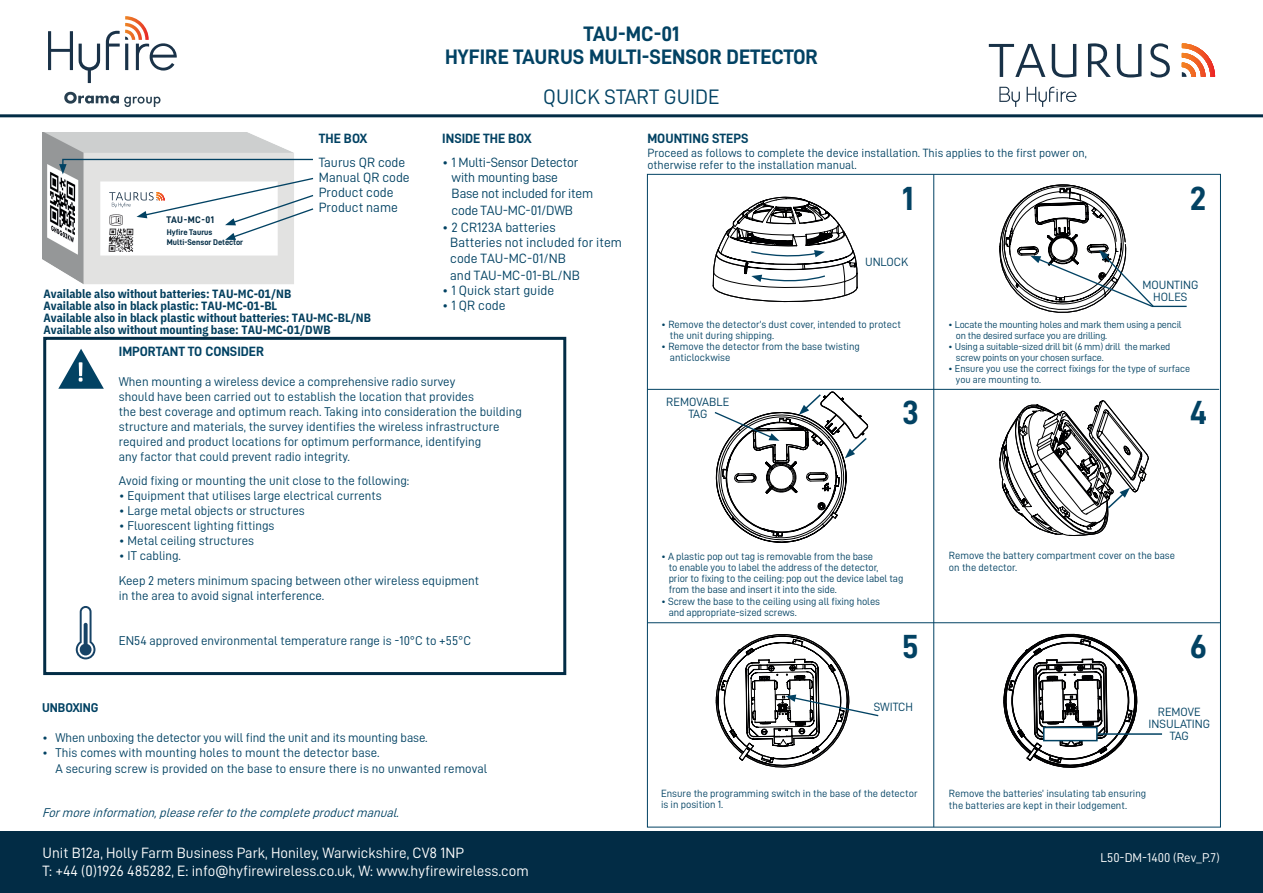
<style>
.page{position:relative;width:1263px;height:893px;background:#fff}
.page>*{position:absolute;margin:0;border:0;box-sizing:border-box;transform-origin:0 0}
.t1{font:33.6px "D DIN Bold";color:#024263}
.t2{font:21px/22.5px "D DIN Bold";letter-spacing:-.005em;color:#024263;text-align:center}
.t3{font:21px "D DIN";color:#024263}
.t4{font:15px/18px "D DIN";color:#fff}
.t5{font:13.5px/15.9px "D DIN";color:#024263}
.t6{font:13.5px/15.8px "D DIN";letter-spacing:-.02em;color:#024263}
.t7{font:13.5px "D DIN Bold";color:#024263}
.t8{font:12.75px/15px "D DIN";color:#024263}
.t9{font:italic 12.75px "D DIN";color:#024263}
.t10{font:12.75px "D DIN";color:#fff}
.t11{font:12.75px "D DIN Bold";letter-spacing:-.01em;color:#024263}
.t12{font:700 12px/12.1px "IBM Plex Sans Cond";color:#023e5d}
.t13{font:12px/12px "D DIN";color:#024263;text-align:center}
.t14{font:10.5px/11.2px "D DIN";color:#024263}
.t15{font:10.05px/10.9px "D DIN";letter-spacing:-.02em;color:#024263}
.t16{font:10.05px/10.9px "D DIN";color:#024263}
.t17{font:9.6px "D DIN Bold";letter-spacing:.04em;color:#022c45}
.t18{font:8.25px/9.6px "D DIN Bold";color:#022c45}
</style>
<div class="page">
<svg style="left:76px;top:606px;width:19px;height:53px"></svg>
<svg style="left:58px;top:349px;width:46px;height:40px"></svg>
<hr style="left:933px;top:174px;width:1px;height:653px;background:#024263">
<hr style="left:647px;top:389px;width:572px;height:1px;background:#024263">
<hr style="left:647px;top:622px;width:573px;height:1px;background:#024263">
<svg style="left:713px;top:197px;width:144px;height:105px"></svg>
<svg style="left:715px;top:634px;width:164px;height:134px"></svg>
<svg style="left:1003px;top:633px;width:135px;height:135px"></svg>
<div style="left:1043px;top:727px;width:55px;height:14px;background:#fff;border:2px solid #024263"></div>
<svg style="left:999px;top:184px;width:188px;height:129px"></svg>
<svg style="left:714px;top:391px;width:154px;height:152px"></svg>
<svg style="left:999px;top:400px;width:150px;height:136px"></svg>
<hr style="left:1098px;top:733px;width:64px;height:2px;background:#024263">
<img style="left:43px;top:132px;width:251px;height:152px">
<div style="left:43px;top:337px;width:523px;height:338px;border:3px solid #022c45"></div>
<hr style="left:0;top:114px;width:1263px;height:3px;background:#022c45">
<div style="left:0;top:831px;width:1263px;height:62px;background:#022c45"></div>
<svg style="left:989px;top:44px;width:56px;height:33px"></svg>
<svg style="left:1052px;top:44px;width:24px;height:33px"></svg>
<svg style="left:1088px;top:43px;width:23px;height:34px"></svg>
<svg style="left:1117px;top:44px;width:24px;height:33px"></svg>
<svg style="left:1150px;top:43px;width:20px;height:34px"></svg>
<svg style="left:1182px;top:43px;width:33px;height:34px"></svg>
<svg style="left:1027px;top:86px;width:49px;height:21px"></svg>
<svg style="left:999px;top:87px;width:21px;height:20px"></svg>
<div style="left:101px;top:186px;width:167px;height:69px;background:#fff"></div>
<img style="left:108px;top:240px;width:26px;height:12px">
<svg style="left:59px;top:158px;width:255px;height:82px"></svg>
<svg style="left:64px;top:92px;width:96px;height:15px"></svg>
<svg style="left:79px;top:44px;width:21px;height:39px"></svg>
<svg style="left:48px;top:31px;width:25px;height:39px"></svg>
<svg style="left:106px;top:16px;width:71px;height:55px"></svg>
<h2 class="t2" style="left:445px;top:23px;width:375px">TAU-MC-01<br>HYFIRE TAURUS MULTI-SENSOR DETECTOR</h2>
<h2 class="t3" style="left:543px;top:86px;width:178px">QUICK START GUIDE</h2>
<p class="t7" style="left:442px;top:131px;width:91px">INSIDE THE BOX</p>
<p class="t6" style="left:452px;top:155px;width:143px;text-indent:-9px">• 1 Multi-Sensor Detector with mounting base<br>Base not included for item code TAU-MC-01/DWB</p>
<p class="t5" style="left:450px;top:219px;width:173px;text-indent:-8px">• 2 CR123A batteries<br>Batteries not included for item code TAU-MC-01/NB<br>and TAU-MC-01-BL/NB</p>
<p class="t5" style="left:442px;top:282px;width:113px">• 1 Quick start guide</p>
<p class="t5" style="left:442px;top:297px;width:65px">• 1 QR code</p>
<p class="t7" style="left:319px;top:131px;width:50px">THE BOX</p>
<p class="t5" style="left:319px;top:155px;width:92px;line-height:15px">Taurus QR code<br>Manual QR code<br>Product code<br>Product name</p>
<p class="t7" style="left:647px;top:131px;width:103px">MOUNTING STEPS</p>
<p class="t13" style="left:647px;top:147px;width:441px;text-align:left">Proceed as follows to complete the device installation. This applies to the first power on, otherwise refer to the installation manual.</p>
<h1 class="t1" style="left:1190px;top:180px;width:18px">2</h1>
<h1 class="t1" style="left:902px;top:180px;width:13px">1</h1>
<p class="t17" style="left:166px;top:214px;width:49px">TAU-MC-01</p>
<p class="t18" style="left:167px;top:227px;width:78px">Hyfire Taurus<br>Multi-Sensor Detector</p>
<p class="t13" style="left:865px;top:255px;width:45px">UNLOCK</p>
<p class="t13" style="left:1142px;top:279px;width:57px">MOUNTING<br>HOLES</p>
<p class="t12" style="left:44px;top:286px;width:249px">Available also without batteries: TAU-MC-01/NB<br>Available also in black plastic: TAU-MC-01-BL</p>
<p class="t12" style="left:44px;top:323px;width:289px">Available also without mounting base: TAU-MC-01/DWB</p>
<p class="t12" style="left:44px;top:311px;width:329px">Available also in black plastic without batteries: TAU-MC-BL/NB</p>
<p class="t14" style="left:670px;top:318px;width:233px;text-indent:-9px">• Remove the detector’s dust cover, intended to protect the unit during shipping.</p>
<p class="t14" style="left:670px;top:341px;width:192px;text-indent:-9px">• Remove the detector from the base twisting anticlockwise</p>
<p class="t15" style="left:956px;top:319px;width:227px;text-indent:-8px">• Locate the mounting holes and mark them using a pencil on the desired surface you are drilling.</p>
<p class="t15" style="left:956px;top:341px;width:216px;text-indent:-8px">• Using a suitable-sized drill bit (6 mm) drill the marked screw points on your chosen surface.</p>
<p class="t16" style="left:956px;top:363px;width:236px;text-indent:-8px">• Ensure you use the correct fixings for the type of surface you are mounting to.</p>
<p class="t7" style="left:119px;top:344px;width:147px">IMPORTANT TO CONSIDER</p>
<p class="t8" style="left:119px;top:374px;width:405px">When mounting a wireless device a comprehensive radio survey<br>should have been carried out to establish the location that provides<br>the best coverage and optimum reach. Taking into consideration the building structure and materials, the survey identifies the wireless infrastructure required and product locations for optimum performance, identifying<br>any factor that could prevent radio integrity.</p>
<p class="t8" style="left:119px;top:473px;width:292px">Avoid fixing or mounting the unit close to the following:</p>
<p class="t8" style="left:119px;top:488px;width:264px">• Equipment that utilises large electrical currents</p>
<p class="t8" style="left:119px;top:502px;width:187px">• Large metal objects or structures</p>
<p class="t8" style="left:119px;top:517px;width:157px">• Fluorescent lighting fittings</p>
<p class="t8" style="left:119px;top:532px;width:137px">• Metal ceiling structures</p>
<p class="t8" style="left:119px;top:542px;width:362px;line-height:25.5px">• IT cabling.<br>Keep 2 meters minimum spacing between other wireless equipment</p>
<p class="t8" style="left:119px;top:588px;width:207px">in the area to avoid signal interference.</p>
<p class="t8" style="left:119px;top:633px;width:354px">EN54 approved environmental temperature range is -10°C to +55°C</p>
<p class="t13" style="left:666px;top:395px;width:65px">REMOVABLE<br>TAG</p>
<h1 class="t1" style="left:902px;top:394px;width:18px">3</h1>
<h1 class="t1" style="left:1190px;top:394px;width:19px">4</h1>
<p class="t14" style="left:949px;top:550px;width:228px">Remove the battery compartment cover on the base on the detector.</p>
<p class="t14" style="left:669px;top:550px;width:236px;text-indent:-8px">• A plastic pop out tag is removable from the base<br>to enable you to label the address of the detector,<br>prior to fixing to the ceiling: pop out the device label tag from the base and insert it into the side.</p>
<p class="t14" style="left:669px;top:595px;width:213px;text-indent:-8px">• Screw the base to the ceiling using all fixing holes and appropriate-sized screws.</p>
<h1 class="t1" style="left:902px;top:628px;width:18px">5</h1>
<h1 class="t1" style="left:1190px;top:628px;width:19px">6</h1>
<p class="t11" style="left:42px;top:701px;width:58px">UNBOXING</p>
<p class="t8" style="left:42px;top:730px;width:387px">• When unboxing the detector you will find the unit and its mounting base.</p>
<p class="t8" style="left:56px;top:745px;width:433px;text-indent:-13px">• This comes with mounting holes to mount the detector base.<br>A securing screw is provided on the base to ensure there is no unwanted removal</p>
<p class="t9" style="left:42px;top:806px;width:362px">Formoreinformation,pleaserefertothecompleteproductmanual.</p>
<p class="t13" style="left:874px;top:700px;width:41px">SWITCH</p>
<p class="t13" style="left:1148px;top:706px;width:63px">REMOVE<br>INSULATING<br>TAG</p>
<p class="t14" style="left:661px;top:788px;width:258px">Ensure the programming switch in the base of the detector is in position 1.</p>
<p class="t14" style="left:949px;top:788px;width:199px">Remove the batteries’ insulating tab ensuring the batteries are kept in their lodgement.</p>
<p class="t4" style="left:43px;top:843px;width:488px">Unit B12a, Holly Farm Business Park, Honiley, Warwickshire, CV8 1NP<br>T: +44 (0)1926 485282, E: info@hyfirewireless.co.uk, W: www.hyfirewireless.com</p>
<p class="t10" style="left:1100px;top:851px;width:121px">L50-DM-1400 (Rev_P.7)</p>
</div>
